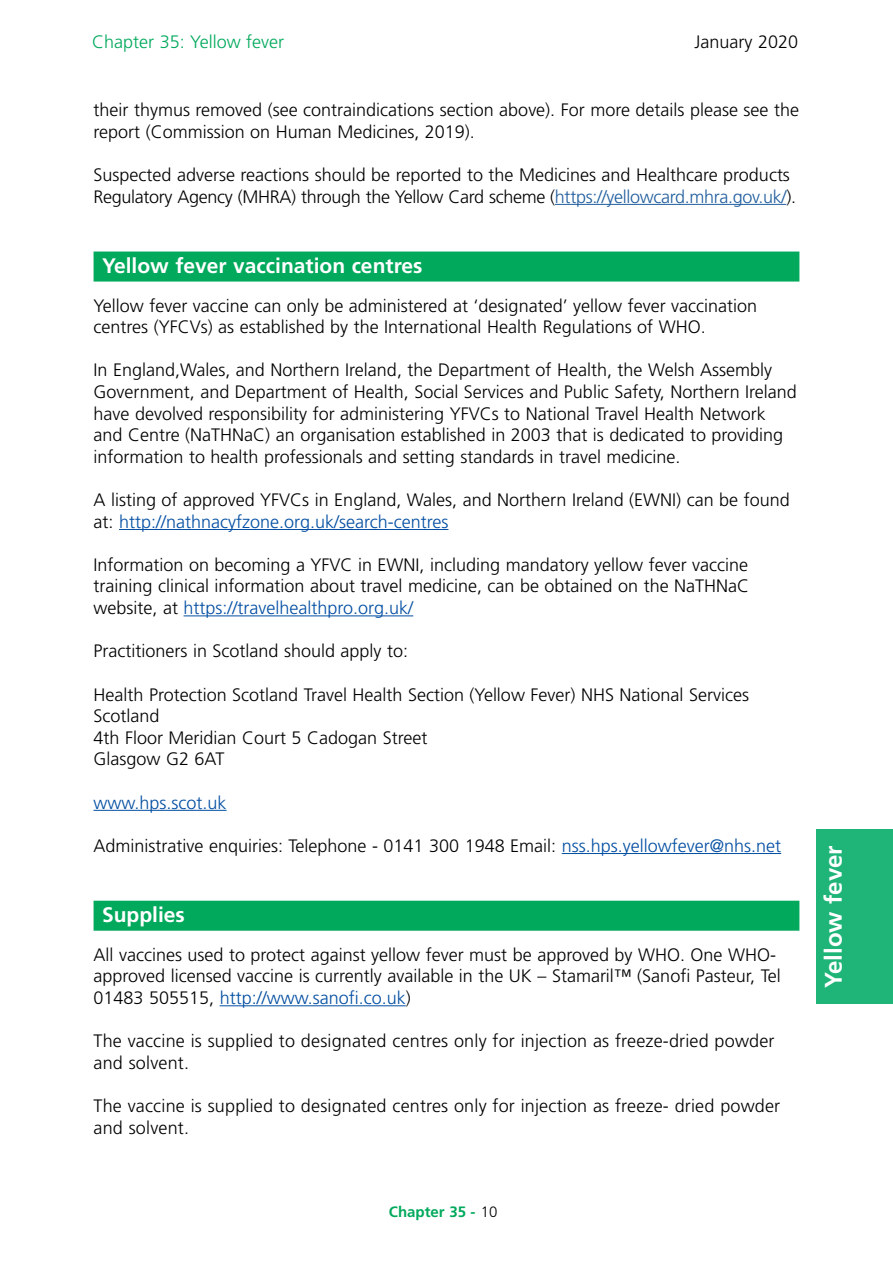
<style>
.page{position:relative;width:893px;height:1263px;background:#fff}
.page>*{position:absolute;margin:0;border:0;box-sizing:border-box;transform-origin:0 0}
.t1{font:700 24px "Frutiger";color:#fff}
.t2{font:700 21px "Frutiger";color:#fff}
.t3{font:300 18px/21.6px "Frutiger";color:#000}
.t4{font:300 18px/21.6px "Frutiger";letter-spacing:-.02em;color:#000}
.t5{font:300 18px "Frutiger";color:#00a95c}
.t6{font:300 18px "Frutiger";color:#034ea2}
.t7{font:700 15px "Frutiger";color:#00a95c}
.s1{color:#215e9e}
.s2{color:#034ea2}
.s3{font-weight:300;color:#000}
</style>
<div class="page">
<div style="left:816px;top:829px;width:77px;height:175px;background:#1fb579"></div>
<hr style="left:555px;top:204px;width:231px;height:1px;background:#215e9e">
<div style="left:94px;top:252px;width:705px;height:30px;background:#00a95c"></div>
<hr style="left:119px;top:529px;width:329px;height:1px;background:#034ea2">
<hr style="left:184px;top:615px;width:229px;height:1px;background:#034ea2">
<hr style="left:94px;top:810px;width:133px;height:1px;background:#034ea2">
<hr style="left:562px;top:853px;width:219px;height:1px;background:#034ea2">
<div style="left:94px;top:901px;width:705px;height:30px;background:#00a95c"></div>
<hr style="left:220px;top:1005px;width:186px;height:1px;background:#034ea2">
<p class="t5" style="left:92px;top:32px;width:193px">Chapter 35: Yellow fever</p>
<p class="t3" style="left:695px;top:31px;width:105px">January 2020</p>
<p class="t3" style="left:94px;top:99px;width:707px">their thymus removed (see contraindications section above). For more details please see the report (Commission on Human Medicines, 2019).</p>
<p class="t4" style="left:94px;top:164px;width:704px">Suspected adverse reactions should be reported to the Medicines and Healthcare products<br>Regulatory Agency (MHRA) through the Yellow Card scheme (<span class="s1">https://yellowcard.mhra.gov.uk/</span>).</p>
<p class="t2" style="left:102px;top:253px;width:322px">Yellow fever vaccination centres</p>
<p class="t3" style="left:94px;top:295px;width:665px">Yellow fever vaccine can only be administered at ‘designated’ yellow fever vaccination centres (YFCVs) as established by the International Health Regulations of WHO.</p>
<p class="t3" style="left:94px;top:359px;width:705px">In England,Wales, and Northern Ireland, the Department of Health, the Welsh Assembly Government, and Department of Health, Social Services and Public Safety, Northern Ireland have devolved responsibility for administering YFVCs to National Travel Health Network and Centre (NaTHNaC) an organisation established in 2003 that is dedicated to providing information to health professionals and setting standards in travel medicine.</p>
<p class="t3" style="left:94px;top:489px;width:698px">A listing of approved YFVCs in England, Wales, and Northern Ireland (EWNI) can be found at: <span class="s2">http://nathnacyfzone.org.uk/search-centres</span></p>
<p class="t3" style="left:94px;top:554px;width:657px;text-align:justify">Information on becoming a YFVC in EWNI, including mandatory yellow fever vaccine training clinical information about travel medicine, can be obtained on the NaTHNaC website, at <span class="s2">https://travelhealthpro.org.uk/</span></p>
<p class="t3" style="left:94px;top:640px;width:316px">Practitioners in Scotland should apply to:</p>
<p class="t3" style="left:94px;top:683px;width:657px">Health Protection Scotland Travel Health Section (Yellow Fever) NHS National Services Scotland<br>4th Floor Meridian Court 5 Cadogan Street<br>Glasgow G2 6AT</p>
<p class="t6" style="left:94px;top:792px;width:135px">www.hps.scot.uk</p>
<p class="t3" style="left:94px;top:835px;width:689px">Administrative enquiries: Telephone - 0141 300 1948 Email: <span class="s2">nss.hps.yellowfever@nhs.net</span></p>
<p class="t2" style="left:102px;top:902px;width:84px">Supplies</p>
<p class="t3" style="left:94px;top:944px;width:689px">All vaccines used to protect against yellow fever must be approved by WHO. One WHO&shy;approved licensed vaccine is currently available in the UK – Stamaril™ (Sanofi Pasteur, Tel<br>01483 505515, <span class="s2">http://www.sanofi.co.uk</span>)</p>
<p class="t3" style="left:94px;top:1030px;width:682px">The vaccine is supplied to designated centres only for injection as freeze-dried powder and solvent.</p>
<p class="t3" style="left:94px;top:1095px;width:688px">The vaccine is supplied to designated centres only for injection as freeze- dried powder and solvent.</p>
<h1 class="t1" style="left:819px;top:988px;width:144px;rotate:-90deg">Yellow fever</h1>
<p class="t7" style="left:389px;top:1203px;width:110px">Chapter 35 - <span class="s3">10</span></p>
</div>
